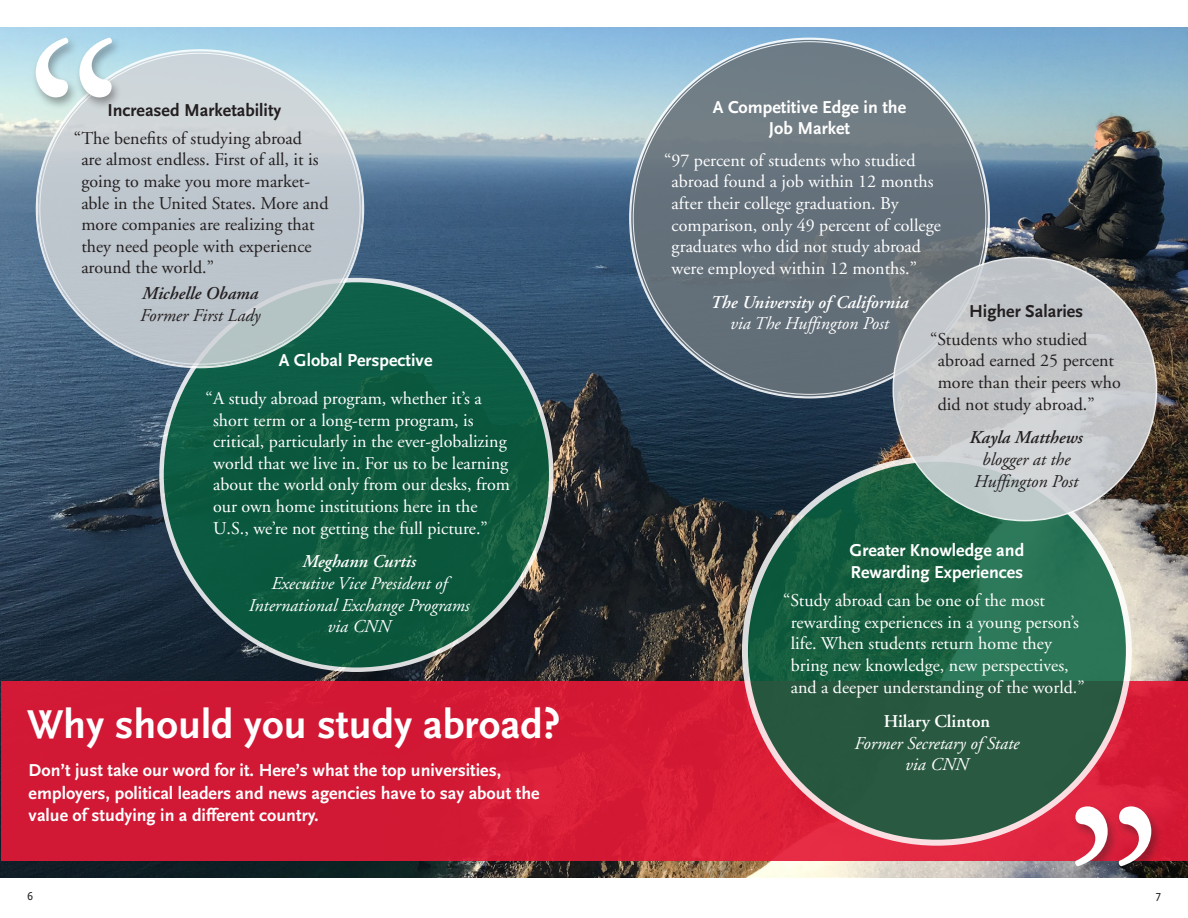
<style>
.page{position:relative;width:1188px;height:918px;background:#fff}
.page>*{position:absolute;margin:0;border:0;box-sizing:border-box;transform-origin:0 0}
.t1{font:258px "Adobe Garamond";color:#fff}
.t2{font:700 42px "Scala Sans LF";color:#fff}
.t3{font:18px/21.6px "Adobe Garamond";color:#fff}
.t4{font:18px/21.6px "Adobe Garamond";color:#231f20}
.t5{font:700 18px/21.6px "Scala Sans LF";color:#fff}
.t6{font:italic 18px/21.6px "Adobe Garamond";color:#fff;text-align:center}
.t7{font:italic 600 18px/21.6px "Adobe Garamond";color:#fff;text-align:center}
.t8{font:italic 18px/21.6px "Adobe Garamond";color:#231f20}
.t9{font:700 18px "Scala Sans LF";color:#231f20}
.t10{font:italic 600 18px/21.6px "Adobe Garamond";color:#231f20;text-align:center}
.t11{font:12px "Scala Sans LF";color:#231f20}
.s1{font-weight:600}
.s2{font-weight:400}
.s3{font-weight:600;font-style:normal}
</style>
<div class="page">
<img style="left:0;top:27px;width:1188px;height:851px">
<svg style="left:162px;top:280px;width:389px;height:390px;background:#115d44"></svg>
<div style="left:38px;top:51px;width:324px;height:315px;background:linear-gradient(to bottom,#d0d7dc,#b6bfc6);border-radius:50%"></div>
<div style="left:31px;top:36px;width:92px;height:75px;background:#231f20;opacity:.4"></div>
<div style="left:631px;top:40px;width:357px;height:356px;background:linear-gradient(to bottom,#738189,#616c75);border-radius:50%"></div>
<svg style="left:1px;top:681px;width:1186px;height:180px;background:#d51c37"></svg>
<svg style="left:745px;top:459px;width:384px;height:384px;background:#276449"></svg>
<div style="left:1070px;top:804px;width:93px;height:76px;background:#231f20;opacity:.4"></div>
<div style="left:893px;top:257px;width:263px;height:264px;background:linear-gradient(to bottom,#c2c3c7,#c9cfd0);border-radius:50%"></div>
<p class="t1" style="left:22px;top:0;width:106px">“</p>
<p class="t9" style="left:107px;top:100px;width:176px">Increased Marketability</p>
<p class="t4" style="left:81px;top:128px;width:249px;text-indent:-7px">“The benefits of studying abroad<br>are almost endless. First of all, it is going to make you more market&shy;able in the United States. More and more companies are realizing that they need people with experience around the world.”</p>
<p class="t8" style="left:140px;top:283px;width:122px"><span class="s1">Michelle Obama<br></span>Former First Lady</p>
<p class="t5" style="left:279px;top:350px;width:155px">A Global Perspective</p>
<p class="t3" style="left:213px;top:388px;width:298px;text-indent:-8px">“A study abroad program, whether it’s a short term or a long-term program, is critical, particularly in the ever-globalizing world that we live in. For us to be learning about the world only from our desks, from our own home institutions here in the U.S., we’re not getting the full picture.”</p>
<p class="t6" style="left:249px;top:551px;width:222px"><span class="s1">Meghann Curtis<br></span>Executive Vice President of<br>International Exchange Programs via CNN</p>
<p class="t2" style="left:27px;top:702px;width:535px">Why should you study abroad?</p>
<p class="t5" style="left:29px;top:759px;width:512px;line-height:22.5px">Don’t just take our word for it. Here’s what the top universities, employers, political leaders and news agencies have to say about the value of studying in a different country.</p>
<p class="t5" style="left:713px;top:96px;width:195px;text-align:center">A Competitive Edge in the<br>Job Market</p>
<p class="t3" style="left:672px;top:150px;width:271px;text-indent:-7px">“97 percent of students who studied abroad found a job within 12 months after their college graduation. By comparison, only 49 percent of college graduates who did not study abroad were employed within 12 months.”</p>
<p class="t7" style="left:710px;top:292px;width:200px">The University of California <span class="s2">via The Huffington Post</span></p>
<p class="t9" style="left:969px;top:301px;width:116px">Higher Salaries</p>
<p class="t4" style="left:938px;top:329px;width:184px;text-indent:-7px">“Students who studied abroad earned 25 percent more than their peers who did not study abroad.”</p>
<p class="t10" style="left:970px;top:427px;width:115px">Kayla Matthews <span class="s2">blogger at the</span></p>
<p class="t8" style="left:974px;top:471px;width:106px">Huffington Post</p>
<p class="t5" style="left:850px;top:540px;width:176px">Greater Knowledge and<br>Rewarding Experiences</p>
<p class="t3" style="left:791px;top:590px;width:295px;text-indent:-7px">“Study abroad can be one of the most rewarding experiences in a young person’s life. When students return home they bring new knowledge, new perspectives, and a deeper understanding of the world.”</p>
<p class="t6" style="left:854px;top:711px;width:166px"><span class="s3">Hilary Clinton<br></span>Former Secretary of State via CNN</p>
<p class="t1" style="left:1166px;top:904px;width:106px;rotate:-180deg">“</p>
<p class="t11" style="left:27px;top:890px;width:7px">6</p>
<p class="t11" style="left:1155px;top:891px;width:7px">7</p>
</div>
